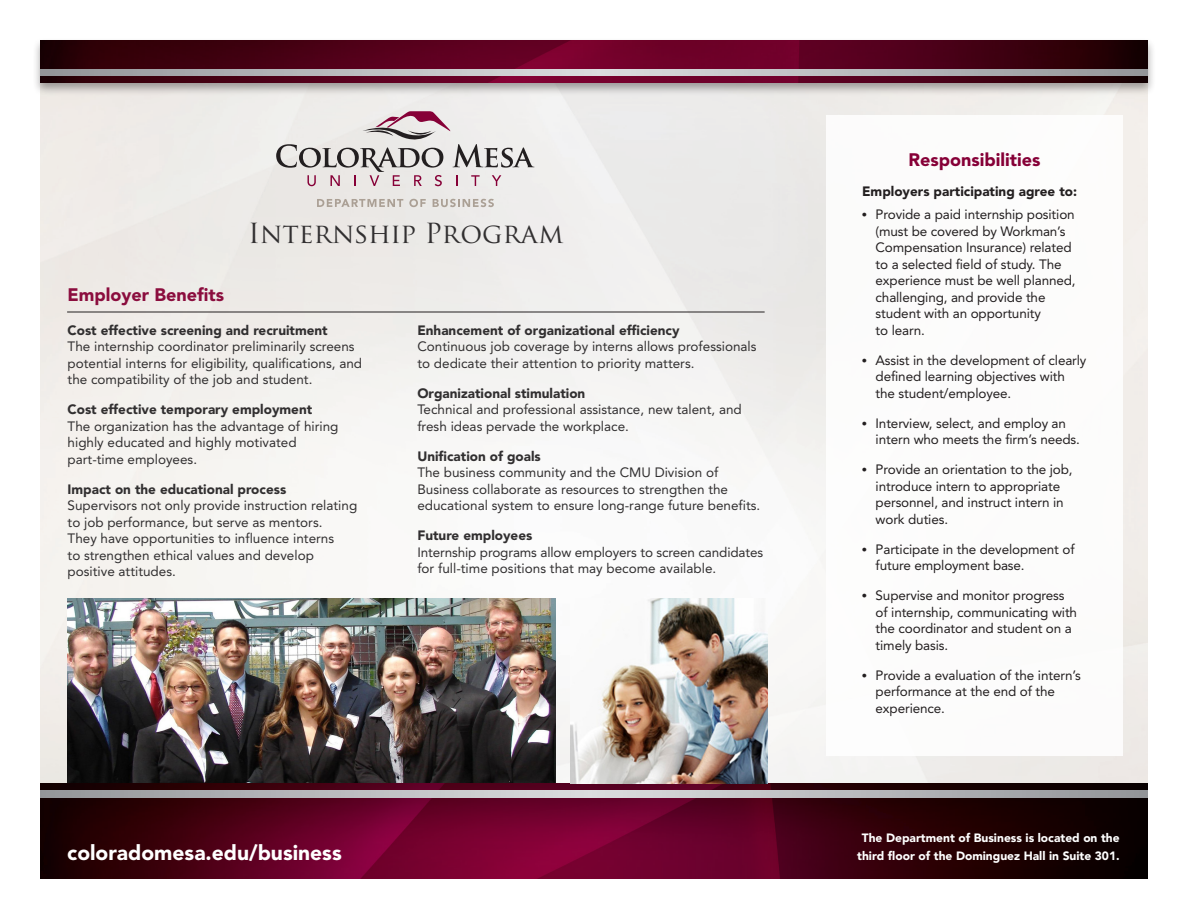
<style>
.page{position:relative;width:1188px;height:918px;background:#fff}
.page>*{position:absolute;margin:0;border:0;box-sizing:border-box;transform-origin:0 0}
.t1{font:27px "Trajan Pro";color:#312f30}
.t2{font:900 21px "Avenir";color:#fff}
.t3{font:900 18px "Avenir";color:#860037}
.t4{font:900 18px "Avenir";color:#8b0d3e}
.t5{font:13.5px/16.5px "Avenir";color:#312f30}
.t6{font:13.5px/16.5px "Avenir";letter-spacing:-.01em;color:#231f20}
.t7{font:900 13.5px "Avenir";color:#312f30}
.t8{font:900 13.5px "Avenir";color:#231f20}
.t9{font:900 12px "Avenir";color:#fff}
.s1{font-family:"Times"}
</style>
<div class="page">
<img style="left:40px;top:97px;width:1108px;height:686px">
<div style="left:826px;top:116px;width:297px;height:640px;background:#fff"></div>
<img style="left:67px;top:598px;width:488px;height:185px">
<img style="left:40px;top:783px;width:1108px;height:96px">
<img style="left:571px;top:598px;width:196px;height:185px">
<svg style="left:40px;top:790px;width:1108px;height:7px;background:#b7b8bb"></svg>
<div style="left:32px;top:38px;width:1124px;height:59px;background:#231f20;opacity:.4"></div>
<img style="left:40px;top:40px;width:1108px;height:43px">
<svg style="left:40px;top:69px;width:1108px;height:7px;background:#b7b8bb"></svg>
<svg style="left:276px;top:111px;width:258px;height:75px;background:#d5cece"></svg>
<svg style="left:317px;top:199px;width:86px;height:8px"></svg>
<svg style="left:409px;top:199px;width:17px;height:8px"></svg>
<svg style="left:433px;top:199px;width:61px;height:8px"></svg>
<hr style="left:67px;top:312px;width:698px;height:1px;background:#231f20">
<p class="t1" style="left:248px;top:217px;width:317px">Internship Program</p>
<p class="t4" style="left:68px;top:284px;width:158px">Employer Benefits</p>
<p class="t7" style="left:68px;top:322px;width:262px">Cost effective screening and recruitment</p>
<p class="t5" style="left:68px;top:338px;width:296px">The internship coordinator preliminarily screens potential interns for eligibility, qualifications, and the compatibility of the job and student.</p>
<p class="t7" style="left:68px;top:401px;width:246px">Cost effective temporary employment</p>
<p class="t5" style="left:68px;top:418px;width:272px">The organization has the advantage of hiring highly educated and highly motivated part-time employees.</p>
<p class="t7" style="left:68px;top:481px;width:220px">Impact on the educational process</p>
<p class="t5" style="left:68px;top:497px;width:291px">Supervisors not only provide instruction relating to job performance, but serve as mentors.<br>They have opportunities to influence interns<br>to strengthen ethical values and develop positive attitudes.</p>
<p class="t7" style="left:417px;top:322px;width:264px">Enhancement of organizational efficiency</p>
<p class="t5" style="left:417px;top:338px;width:341px">Continuous job coverage by interns allows professionals to dedicate their attention to priority matters.</p>
<p class="t7" style="left:417px;top:385px;width:169px">Organizational stimulation</p>
<p class="t5" style="left:417px;top:401px;width:326px">Technical and professional assistance, new talent, and fresh ideas pervade the workplace.</p>
<p class="t7" style="left:417px;top:448px;width:125px">Unification of goals</p>
<p class="t5" style="left:417px;top:464px;width:344px">The business community and the CMU Division of<br>Business collaborate as resources to strengthen the educational system to ensure long-range future benefits.</p>
<p class="t7" style="left:417px;top:527px;width:116px">Future employees</p>
<p class="t5" style="left:417px;top:544px;width:347px">Internship programs allow employers to screen candidates for full-time positions that may become available.</p>
<p class="t2" style="left:67px;top:839px;width:276px">coloradomesa.edu/business</p>
<p class="t3" style="left:908px;top:149px;width:134px">Responsibilities</p>
<p class="t8" style="left:862px;top:183px;width:216px">Employers participating agree to:</p>
<p class="t6" style="left:876px;top:206px;width:202px;text-indent:-14px"><span class="s1">•</span> Provide a paid internship position (must be covered by Workman’s<br>Compensation Insurance) related to a selected field of study. The experience must be well planned, challenging, and provide the student with an opportunity<br>to learn.</p>
<p class="t6" style="left:876px;top:352px;width:212px;text-indent:-14px"><span class="s1">•</span> Assist in the development of clearly defined learning objectives with the student/employee.</p>
<p class="t6" style="left:876px;top:415px;width:206px;text-indent:-14px"><span class="s1">•</span> Interview, select, and employ an intern who meets the firm’s needs.</p>
<p class="t6" style="left:876px;top:461px;width:198px;text-indent:-14px"><span class="s1">•</span> Provide an orientation to the job, introduce intern to appropriate personnel, and instruct intern in work duties.</p>
<p class="t6" style="left:876px;top:541px;width:201px;text-indent:-14px"><span class="s1">•</span> Participate in the development of future employment base.</p>
<p class="t6" style="left:876px;top:587px;width:203px;text-indent:-14px"><span class="s1">•</span> Supervise and monitor progress of internship, communicating with the coordinator and student on a timely basis.</p>
<p class="t6" style="left:876px;top:667px;width:207px;text-indent:-14px"><span class="s1">•</span> Provide a evaluation of the intern’s performance at the end of the experience.</p>
<p class="t9" style="left:862px;top:830px;width:259px">The Department of Business is located on the</p>
<p class="t9" style="left:857px;top:848px;width:264px">third floor of the Dominguez Hall in Suite 301.</p>
</div>
